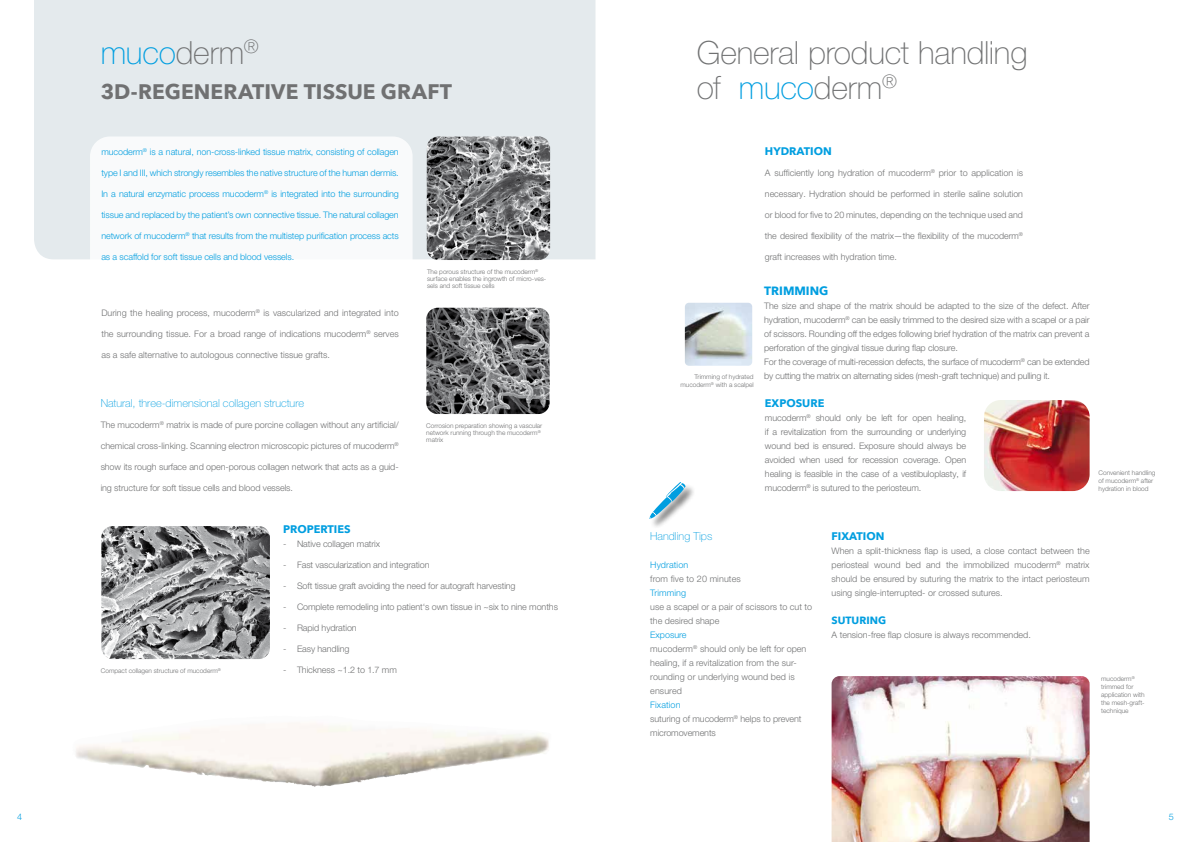
<style>
.page{position:relative;width:1191px;height:842px;background:#fff}
.page>*{position:absolute;margin:0;border:0;box-sizing:border-box;transform-origin:0 0}
.t1{font:100 32px/35px "Helvetica Neue LT Pro";letter-spacing:-.01em;color:#707172}
.t2{font:100 32px "Helvetica Neue LT Pro";letter-spacing:-.005em;color:#009ee0}
.t3{font:700 21px "Avenir Next";letter-spacing:.005em;color:#707172}
.t4{font:700 12px "Avenir Next";color:#009ee0}
.t5{font:100 11px "Helvetica Neue LT Pro";color:#009ee0}
.t6{font:700 11px "Avenir Next";color:#009ee0}
.t7{font:700 10.5px "Avenir Next";color:#009ee0}
.t8{font:300 9px/14px "Helvetica Neue LT Pro";letter-spacing:-.01em;color:#707172}
.t9{font:300 9px "Helvetica Neue LT Pro";letter-spacing:-.01em;color:#009ee0}
.t10{font:300 9px/14px "Helvetica Neue LT Pro";letter-spacing:.01em;color:#707172}
.t11{font:300 9px "Helvetica Neue LT Pro";letter-spacing:.01em;color:#009ee0}
.t12{font:300 6.5px/8px "Helvetica Neue LT Pro";color:#707172}
.s1{color:#707172}
.s2{color:#009ee0}
</style>
<div class="page">
<div style="left:34px;top:0;width:561px;height:259px;background:#e4eaed"></div>
<img style="left:427px;top:136px;width:123px;height:124px">
<img style="left:426px;top:308px;width:123px;height:106px">
<div style="left:90px;top:136px;width:322px;height:173px;background:#fff;border-radius:20px"></div>
<svg style="left:76px;top:723px;width:473px;height:64px"></svg>
<img style="left:101px;top:526px;width:169px;height:133px">
<img style="left:685px;top:303px;width:67px;height:63px">
<img style="left:984px;top:400px;width:105px;height:91px">
<img style="left:831px;top:676px;width:258px;height:166px">
<div style="left:650px;top:483px;width:46px;height:47px;background:#000;opacity:.5"></div>
<svg style="left:649px;top:482px;width:36px;height:37px"></svg>
<h1 class="t2" style="left:101px;top:34px;width:160px">muco<span class="s1">derm</span><sup>®</sup></h1>
<h2 class="t3" style="left:101px;top:73px;width:353px">3D-REGENERATIVE TISSUE GRAFT</h2>
<p class="t9" style="left:101px;top:146px;width:299px">mucoderm<sup>®</sup> is a natural, non-cross-linked tissue matrix, consisting of collagen</p>
<p class="t9" style="left:101px;top:167px;width:299px">type I and III, which strongly resembles the native structure of the human dermis.</p>
<p class="t9" style="left:101px;top:188px;width:299px">In a natural enzymatic process mucoderm<sup>®</sup> is integrated into the surrounding</p>
<p class="t9" style="left:101px;top:209px;width:299px">tissue and replaced by the patient’s own connective tissue. The natural collagen</p>
<p class="t9" style="left:101px;top:230px;width:299px">network of mucoderm<sup>®</sup> that results from the multistep purification process acts</p>
<p class="t9" style="left:101px;top:251px;width:194px">as a scaffold for soft tissue cells and blood vessels.</p>
<p class="t8" style="left:101px;top:306px;width:299px">During the healing process, mucoderm<sup>®</sup> is vascularized and integrated into</p>
<p class="t8" style="left:101px;top:327px;width:299px">the surrounding tissue. For a broad range of indications mucoderm<sup>®</sup> serves</p>
<p class="t8" style="left:101px;top:348px;width:230px">as a safe alternative to autologous connective tissue grafts.</p>
<p class="t12" style="left:427px;top:268px;width:121px;line-height:7px">The porous structure of the mucoderm<sup>® </sup>surface enables the ingrowth of micro-ves&shy;sels and soft tissue cells</p>
<p class="t5" style="left:101px;top:397px;width:205px">Natural, three-dimensional collagen structure</p>
<p class="t8" style="left:101px;top:418px;width:300px">The mucoderm<sup>®</sup> matrix is made of pure porcine collagen without any artificial/</p>
<p class="t8" style="left:101px;top:439px;width:299px">chemical cross-linking. Scanning electron microscopic pictures of mucoderm<sup>®</sup></p>
<p class="t8" style="left:101px;top:460px;width:299px">show its rough surface and open-porous collagen network that acts as a guid-</p>
<p class="t8" style="left:101px;top:481px;width:194px">ing structure for soft tissue cells and blood vessels.</p>
<p class="t6" style="left:283px;top:520px;width:69px">PROPERTIES</p>
<p class="t8" style="left:283px;top:537px;width:99px">- Native collagen matrix</p>
<p class="t8" style="left:283px;top:558px;width:148px">- Fast vascularization and integration</p>
<p class="t8" style="left:283px;top:579px;width:234px">- Soft tissue graft avoiding the need for autograft harvesting</p>
<p class="t8" style="left:283px;top:600px;width:276px">- Complete remodeling into patient‘s own tissue in ~six to nine months</p>
<p class="t8" style="left:283px;top:621px;width:75px">- Rapid hydration</p>
<p class="t8" style="left:283px;top:642px;width:68px">- Easy handling</p>
<p class="t8" style="left:283px;top:663px;width:115px">- Thickness ~1.2 to 1.7 mm</p>
<p class="t12" style="left:426px;top:422px;width:117px;line-height:7px">Corrosion preparation showing a vascular network running through the mucoderm<sup>® </sup>matrix</p>
<p class="t12" style="left:101px;top:667px;width:121px">Compact collagen structure of mucoderm<sup>®</sup></p>
<h1 class="t1" style="left:697px;top:35px;width:332px">General product handling of <span class="s2">muco</span>derm<sup>®</sup></h1>
<p class="t6" style="left:765px;top:142px;width:68px">HYDRATION</p>
<p class="t8" style="left:765px;top:166px;width:259px">A sufficiently long hydration of mucoderm<sup>®</sup> prior to application is</p>
<p class="t8" style="left:765px;top:187px;width:259px">necessary. Hydration should be performed in sterile saline solution</p>
<p class="t8" style="left:765px;top:208px;width:259px">or blood for five to 20 minutes, depending on the technique used and</p>
<p class="t8" style="left:765px;top:229px;width:259px">the desired flexibility of the matrix—the flexibility of the mucoderm<sup>®</sup></p>
<p class="t8" style="left:765px;top:250px;width:134px">graft increases with hydration time.</p>
<h3 class="t4" style="left:764px;top:280px;width:66px">TRIMMING</h3>
<p class="t8" style="left:764px;top:299px;width:327px">The size and shape of the matrix should be adapted to the size of the defect. After hydration, mucoderm<sup>®</sup> can be easily trimmed to the desired size with a scapel or a pair of scissors. Rounding off the edges following brief hydration of the matrix can prevent a perforation of the gingival tissue during flap closure.<br>For the coverage of multi-recession defects, the surface of mucoderm<sup>®</sup> can be extended by cutting the matrix on alternating sides (mesh-graft technique) and pulling it.</p>
<p class="t6" style="left:765px;top:394px;width:61px">EXPOSURE</p>
<p class="t8" style="left:765px;top:411px;width:203px;text-align:justify">mucoderm<sup>®</sup> should only be left for open healing, if a revitalization from the surrounding or underlying wound bed is ensured. Exposure should always be avoided when used for recession coverage. Open healing is feasible in the case of a vestibuloplasty, if mucoderm<sup>®</sup> is sutured to the periosteum.</p>
<p class="t6" style="left:831px;top:527px;width:54px">FIXATION</p>
<p class="t8" style="left:831px;top:544px;width:259px;text-align:justify">When a split-thickness flap is used, a close contact between the periosteal wound bed and the immobilized mucoderm<sup>®</sup> matrix should be ensured by suturing the matrix to the intact periosteum using single-interrupted- or crossed sutures.</p>
<p class="t7" style="left:831px;top:611px;width:56px">SUTURING</p>
<p class="t8" style="left:831px;top:628px;width:201px">A tension-free flap closure is always recommended.</p>
<p class="t12" style="left:680px;top:373px;width:75px;text-align:right">Trimming of hydrated mucoderm<sup>®</sup> with a scalpel</p>
<p class="t5" style="left:650px;top:530px;width:64px">Handling Tips</p>
<p class="t11" style="left:650px;top:559px;width:40px">Hydration</p>
<p class="t10" style="left:650px;top:572px;width:92px">from five to 20 minutes</p>
<p class="t11" style="left:650px;top:587px;width:37px">Trimming</p>
<p class="t8" style="left:650px;top:600px;width:163px">use a scapel or a pair of scissors to cut to the desired shape</p>
<p class="t10" style="left:650px;top:628px;width:158px"><span class="s2">Exposure<br></span>mucoderm<sup>®</sup> should only be left for open healing, if a revitalization from the sur&shy;rounding or underlying wound bed is ensured</p>
<p class="t8" style="left:650px;top:698px;width:153px"><span class="s2">Fixation<br></span>suturing of mucoderm<sup>®</sup> helps to prevent micromovements</p>
<p class="t12" style="left:1098px;top:468px;width:58px">Convenient handling of mucoderm<sup>®</sup> after hydration in blood</p>
<p class="t12" style="left:1101px;top:674px;width:45px">mucoderm<sup>® </sup>trimmed for application with the mesh-graft&shy;technique</p>
<p class="t9" style="left:17px;top:811px;width:7px">4</p>
<p class="t9" style="left:1169px;top:811px;width:7px">5</p>
</div>
